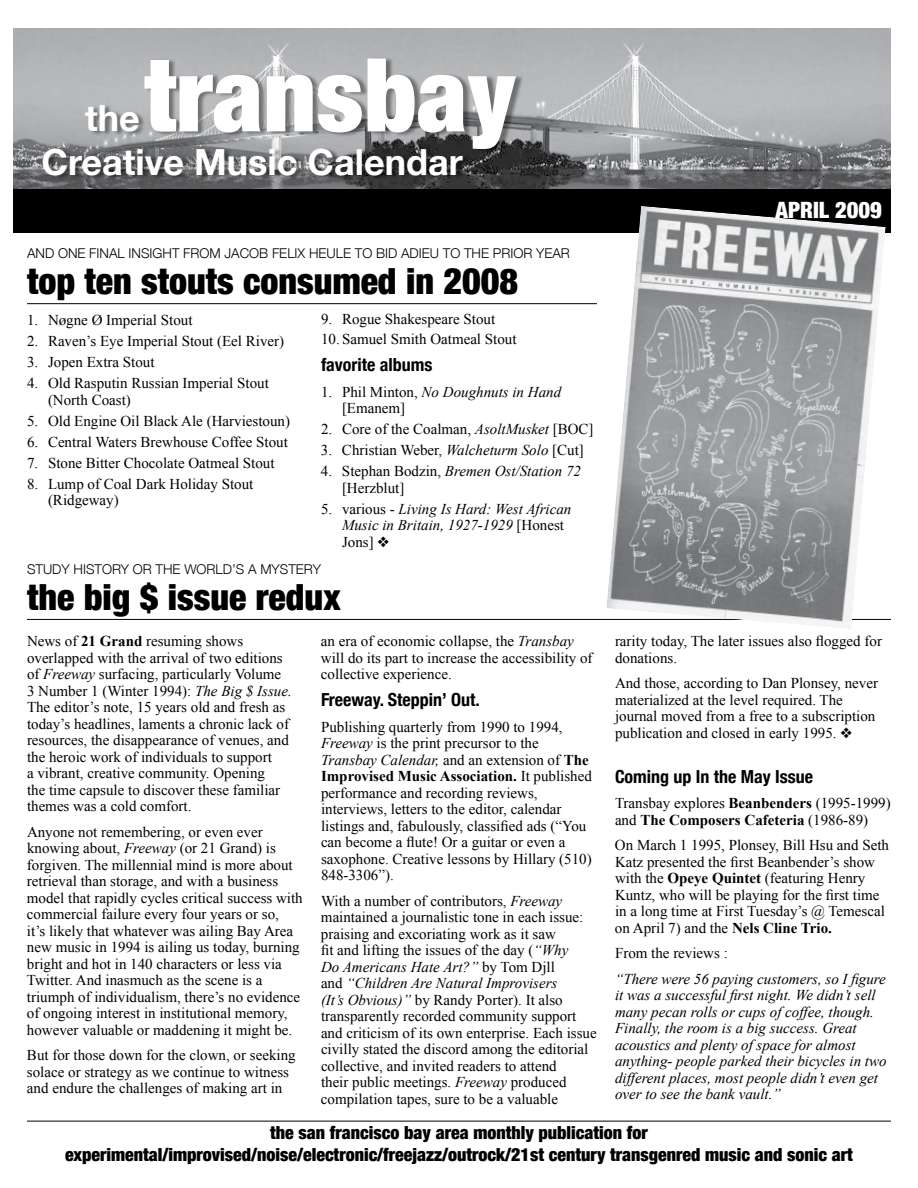
<style>
.page{position:relative;width:918px;height:1188px;background:#fff}
.page>*{position:absolute;margin:0;border:0;box-sizing:border-box;transform-origin:0 0}
.t1{font:900 condensed 102px "Helvetica Neue";color:#fff}
.t2{font:900 condensed 36px "Helvetica Neue";color:#000}
.t3{font:700 36px "Helvetica Neue";color:#fff}
.t4{font:900 condensed 22.5px "Helvetica Neue";color:#fff}
.t5{font:900 condensed 18px/21.6px "Helvetica Neue";color:#000;text-align:center}
.t6{font:700 condensed 18px "Helvetica Neue";color:#000}
.t7{font:15px/16.5px "Times New Roman";color:#000}
.t8{font:italic 15px/16.5px "Times New Roman";color:#000}
.t9{font:300 13.5px "Helvetica Neue";color:#000}
.s1{font-style:italic}
.s2{font-style:normal}
.s3{font-weight:700}
</style>
<div class="page">
<hr style="left:27px;top:1121px;width:864px;height:1px;background:#000">
<hr style="left:27px;top:303px;width:570px;height:1px;background:#000">
<div style="left:14px;top:188px;width:877px;height:44px;background:#000"></div>
<img style="left:14px;top:28px;width:877px;height:161px">
<div style="left:43px;top:56px;width:481px;height:124px;background:#000;opacity:.4"></div>
<hr style="left:27px;top:619px;width:864px;height:1px;background:#000">
<img style="left:606px;top:206px;width:280px;height:423px">
<h1 class="t1" style="left:144px;top:32px;width:372px">transbay</h1>
<h2 class="t3" style="left:42px;top:139px;width:423px">Creative Music Calendar</h2>
<h2 class="t3" style="left:85px;top:96px;width:56px">the</h2>
<p class="t9" style="left:27px;top:245px;width:544px">AND ONE FINAL INSIGHT FROM JACOB FELIX HEULE TO BID ADIEU TO THE PRIOR YEAR</p>
<h2 class="t2" style="left:27px;top:259px;width:493px">top ten stouts consumed in 2008</h2>
<p class="t7" style="left:27px;top:312px;width:167px">1. Nøgne Ø Imperial Stout</p>
<p class="t7" style="left:27px;top:333px;width:259px">2. Raven’s Eye Imperial Stout (Eel River)</p>
<p class="t7" style="left:27px;top:354px;width:129px">3. Jopen Extra Stout</p>
<p class="t7" style="left:48px;top:375px;width:222px;text-indent:-21px">4. Old Rasputin Russian Imperial Stout (North Coast)</p>
<p class="t7" style="left:27px;top:412px;width:265px">5. Old Engine Oil Black Ale (Harviestoun)</p>
<p class="t7" style="left:27px;top:433px;width:262px">6. Central Waters Brewhouse Coffee Stout</p>
<p class="t7" style="left:27px;top:454px;width:249px">7. Stone Bitter Chocolate Oatmeal Stout</p>
<p class="t7" style="left:48px;top:475px;width:207px;text-indent:-21px">8. Lump of Coal Dark Holiday Stout (Ridgeway)</p>
<p class="t7" style="left:321px;top:310px;width:176px">9. Rogue Shakespeare Stout</p>
<p class="t7" style="left:321px;top:331px;width:197px">10. Samuel Smith Oatmeal Stout</p>
<p class="t6" style="left:321px;top:354px;width:113px">favorite albums</p>
<p class="t7" style="left:342px;top:383px;width:221px;text-indent:-21px">1. Phil Minton, <span class="s1">No Doughnuts in Hand </span>[Emanem]</p>
<p class="t7" style="left:321px;top:421px;width:274px">2. Core of the Coalman, <span class="s1">AsoltMusket</span> [BOC]</p>
<p class="t7" style="left:321px;top:442px;width:264px">3. Christian Weber, <span class="s1">Walcheturm Solo</span> [Cut]</p>
<p class="t7" style="left:342px;top:463px;width:241px;text-indent:-21px">4. Stephan Bodzin, <span class="s1">Bremen Ost/Station 72 </span>[Herzblut]</p>
<p class="t8" style="left:342px;top:500px;width:231px;text-indent:-21px"><span class="s2">5. various -</span> Living Is Hard: West African<br>Music in Britain, 1927-1929 <span class="s2">[Honest<br>Jons]</span> ❖</p>
<p class="t9" style="left:27px;top:561px;width:295px">STUDY HISTORY OR THE WORLD’S A MYSTERY</p>
<h2 class="t2" style="left:27px;top:575px;width:315px">the big $ issue redux</h2>
<p class="t7" style="left:27px;top:633px;width:266px">News of <span class="s3">21 Grand</span> resuming shows overlapped with the arrival of two editions of <span class="s1">Freeway</span> surfacing, particularly Volume 3 Number 1 (Winter 1994): <span class="s1">The Big $ Issue.<br></span>The editor’s note, 15 years old and fresh as today’s headlines, laments a chronic lack of resources, the disappearance of venues, and the heroic work of individuals to support<br>a vibrant, creative community. Opening<br>the time capsule to discover these familiar themes was a cold comfort.</p>
<p class="t7" style="left:27px;top:823px;width:277px">Anyone not remembering, or even ever knowing about, <span class="s1">Freeway</span> (or 21 Grand) is forgiven. The millennial mind is more about retrieval than storage, and with a business model that rapidly cycles critical success with commercial failure every four years or so,<br>it’s likely that whatever was ailing Bay Area new music in 1994 is ailing us today, burning bright and hot in 140 characters or less via Twitter. And inasmuch as the scene is a triumph of individualism, there’s no evidence of ongoing interest in institutional memory, however valuable or maddening it might be.</p>
<p class="t7" style="left:27px;top:1047px;width:270px">But for those down for the clown, or seeking solace or strategy as we continue to witness and endure the challenges of making art in</p>
<p class="t7" style="left:321px;top:633px;width:273px">an era of economic collapse, the <span class="s1">Transbay </span>will do its part to increase the accessibility of collective experience.</p>
<p class="t6" style="left:321px;top:689px;width:160px">Freeway. Steppin’ Out.</p>
<p class="t7" style="left:321px;top:718px;width:272px">Publishing quarterly from 1990 to 1994, <span class="s1">Freeway</span> is the print precursor to the <span class="s1">Transbay Calendar,</span> and an extension of <span class="s3">The Improvised Music Association.</span> It published performance and recording reviews, interviews, letters to the editor, calendar listings and, fabulously, classified ads (“You can become a flute! Or a guitar or even a saxophone. Creative lessons by Hillary (510)<br>848-3306”).</p>
<p class="t7" style="left:321px;top:892px;width:277px">With a number of contributors, <span class="s1">Freeway </span>maintained a journalistic tone in each issue: praising and excoriating work as it saw<br>fit and lifting the issues of the day (<span class="s1">“Why<br>Do Americans Hate Art?”</span> by Tom Djll<br>and <span class="s1">“Children Are Natural Improvisers<br>(It’s Obvious)”</span> by Randy Porter). It also transparently recorded community support and criticism of its own enterprise. Each issue civilly stated the discord among the editorial collective, and invited readers to attend<br>their public meetings. <span class="s1">Freeway</span> produced compilation tapes, sure to be a valuable</p>
<h3 class="t4" style="left:776px;top:196px;width:108px">APRIL 2009</h3>
<p class="t7" style="left:615px;top:633px;width:269px">rarity today, The later issues also flogged for donations.</p>
<p class="t7" style="left:615px;top:675px;width:265px">And those, according to Dan Plonsey, never materialized at the level required. The journal moved from a free to a subscription publication and closed in early 1995. ❖</p>
<p class="t6" style="left:615px;top:765px;width:200px">Coming up In the May Issue</p>
<p class="t7" style="left:615px;top:795px;width:277px">Transbay explores <span class="s3">Beanbenders</span> (1995-1999) and <span class="s3">The Composers Cafeteria</span> (1986-89)</p>
<p class="t7" style="left:615px;top:837px;width:276px">On March 1 1995, Plonsey, Bill Hsu and Seth Katz presented the first Beanbender’s show with the <span class="s3">Opeye Quintet</span> (featuring Henry Kuntz, who will be playing for the first time in a long time at First Tuesday’s @ Temescal on April 7) and the <span class="s3">Nels Cline Trio.</span></p>
<p class="t7" style="left:615px;top:945px;width:114px">From the reviews :</p>
<p class="t8" style="left:615px;top:970px;width:273px">“There were 56 paying customers, so I figure it was a successful first night. We didn’t sell many pecan rolls or cups of coffee, though.<br>Finally, the room is a big success. Great acoustics and plenty of space for almost anything- people parked their bicycles in two different places, most people didn’t even get over to see the bank vault.”</p>
<p class="t5" style="left:65px;top:1122px;width:789px">the san francisco bay area monthly publication for experimental/improvised/noise/electronic/freejazz/outrock/21st century transgenred music and sonic art</p>
</div>
